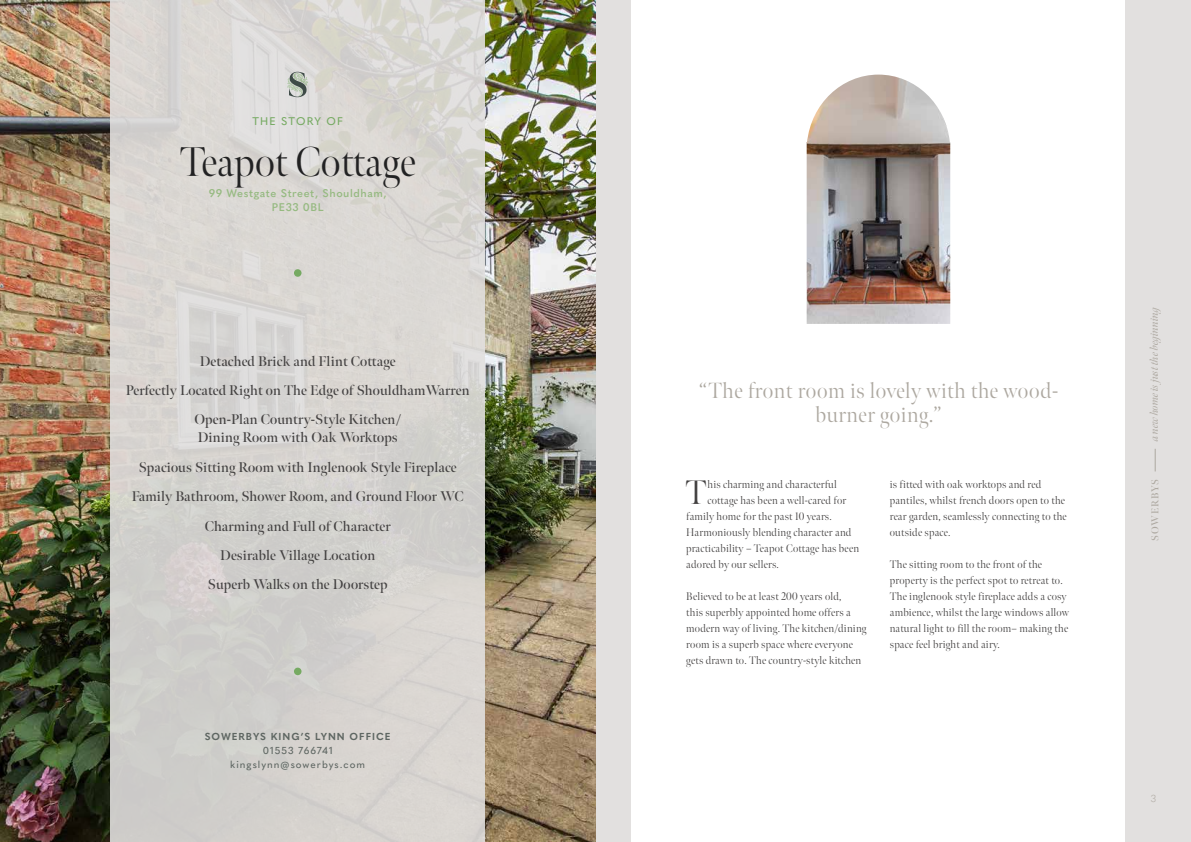
<style>
.page{position:relative;width:1191px;height:842px;background:#fff}
.page>*{position:absolute;margin:0;border:0;box-sizing:border-box;transform-origin:0 0}
.t1{font:300 41.5px "Meno Banner";color:#222223}
.t2{font:300 34px "Meno Banner";color:#434141}
.t3{font:300 22px/24px "Meno Banner";letter-spacing:.025em;color:#ada8a0;text-align:center}
.t4{font:600 14px/29.3px "Meno Banner";letter-spacing:.01em;color:#434141;text-align:center}
.t5{font:300 11px/16px "Meno Banner";letter-spacing:.02em;color:#434141}
.t6{font:600 11px/14px "Quasimoda";letter-spacing:.05em;color:#96ba81;text-align:center}
.t7{font:italic 11px "Meno Banner";letter-spacing:-.01em;color:#ada8a0}
.t8{font:500 11px "Quasimoda";letter-spacing:.1em;color:#76aa62}
.t9{font:500 10px/14px "Quasimoda";letter-spacing:.1em;color:#5e6662;text-align:center}
.t10{font:700 10px "Quasimoda";letter-spacing:.1em;color:#5e6662}
.t11{font:600 10px "Meno Banner";letter-spacing:.08em;color:#ada8a0}
.t12{font:300 10px "Quasimoda";color:#ada8a0}
</style>
<div class="page">
<div style="left:595px;top:0;width:596px;height:842px;background:#e2e0df"></div>
<svg style="left:1155px;top:449px;width:1px;height:22px"></svg>
<img style="left:0;top:0;width:595px;height:842px">
<div style="left:111px;top:0;width:374px;height:842px;background:linear-gradient(to bottom,#dcd9d6,#d1cfcc)"></div>
<div style="left:294px;top:269px;width:7px;height:8px;background:#76aa62;border-radius:50%"></div>
<div style="left:294px;top:668px;width:7px;height:7px;background:#76aa62;border-radius:50%"></div>
<svg style="left:287px;top:72px;width:21px;height:25px"></svg>
<div style="left:631px;top:0;width:494px;height:842px;background:#fff"></div>
<img style="left:806px;top:75px;width:144px;height:249px">
<p class="t8" style="left:252px;top:113px;width:92px">THE STORY OF</p>
<h1 class="t1" style="left:180px;top:137px;width:237px">Teapot Cottage</h1>
<p class="t6" style="left:209px;top:186px;width:179px">99 Westgate Street, Shouldham,<br>PE33 0BL</p>
<p class="t4" style="left:126px;top:346px;width:345px">Detached Brick and Flint Cottage<br>Perfectly Located Right on The Edge of ShouldhamWarren<br>Open-Plan Country-Style Kitchen/</p>
<p class="t4" style="left:132px;top:423px;width:333px">Dining Room with Oak Worktops<br>Spacious Sitting Room with Inglenook Style Fireplace Family Bathroom, Shower Room, and Ground Floor WC Charming and Full of Character<br>Desirable Village Location<br>Superb Walks on the Doorstep</p>
<p class="t10" style="left:205px;top:728px;width:187px">SOWERBYS KING’S LYNN OFFICE</p>
<p class="t9" style="left:230px;top:742px;width:136px">01553 766741 kingslynn@sowerbys.com</p>
<h3 class="t3" style="left:698px;top:379px;width:361px">“The front room is lovely with the wood&shy;burner going.”</h3>
<h2 class="t2" style="left:685px;top:472px;width:23px">T</h2>
<p class="t5" style="left:707px;top:477px;width:131px">his charming and characterful</p>
<p class="t5" style="left:707px;top:493px;width:140px">cottage has been a well-cared for</p>
<p class="t5" style="left:686px;top:509px;width:147px">family home for the past 10 years.</p>
<p class="t5" style="left:686px;top:525px;width:167px">Harmoniously blending character and</p>
<p class="t5" style="left:686px;top:541px;width:174px">practicability – Teapot Cottage has been</p>
<p class="t5" style="left:686px;top:557px;width:94px">adored by our sellers.</p>
<p class="t5" style="left:686px;top:589px;width:182px">Believed to be at least 200 years old,<br>this superbly appointed home offers a modern way of living. The kitchen/dining room is a superb space where everyone gets drawn to. The country-style kitchen</p>
<p class="t5" style="left:889px;top:477px;width:178px">is fitted with oak worktops and red pantiles, whilst french doors open to the rear garden, seamlessly connecting to the outside space.</p>
<p class="t5" style="left:889px;top:557px;width:181px">The sitting room to the front of the property is the perfect spot to retreat to.<br>The inglenook style fireplace adds a cosy ambience, whilst the large windows allow natural light to fill the room– making the space feel bright and airy.</p>
<p class="t7" style="left:1147px;top:441px;width:138px;rotate:-90deg">a new home is just the beginning</p>
<p class="t11" style="left:1149px;top:541px;width:63px;rotate:-90deg">SOWERBYS</p>
<p class="t12" style="left:1150px;top:791px;width:7px">3</p>
</div>
